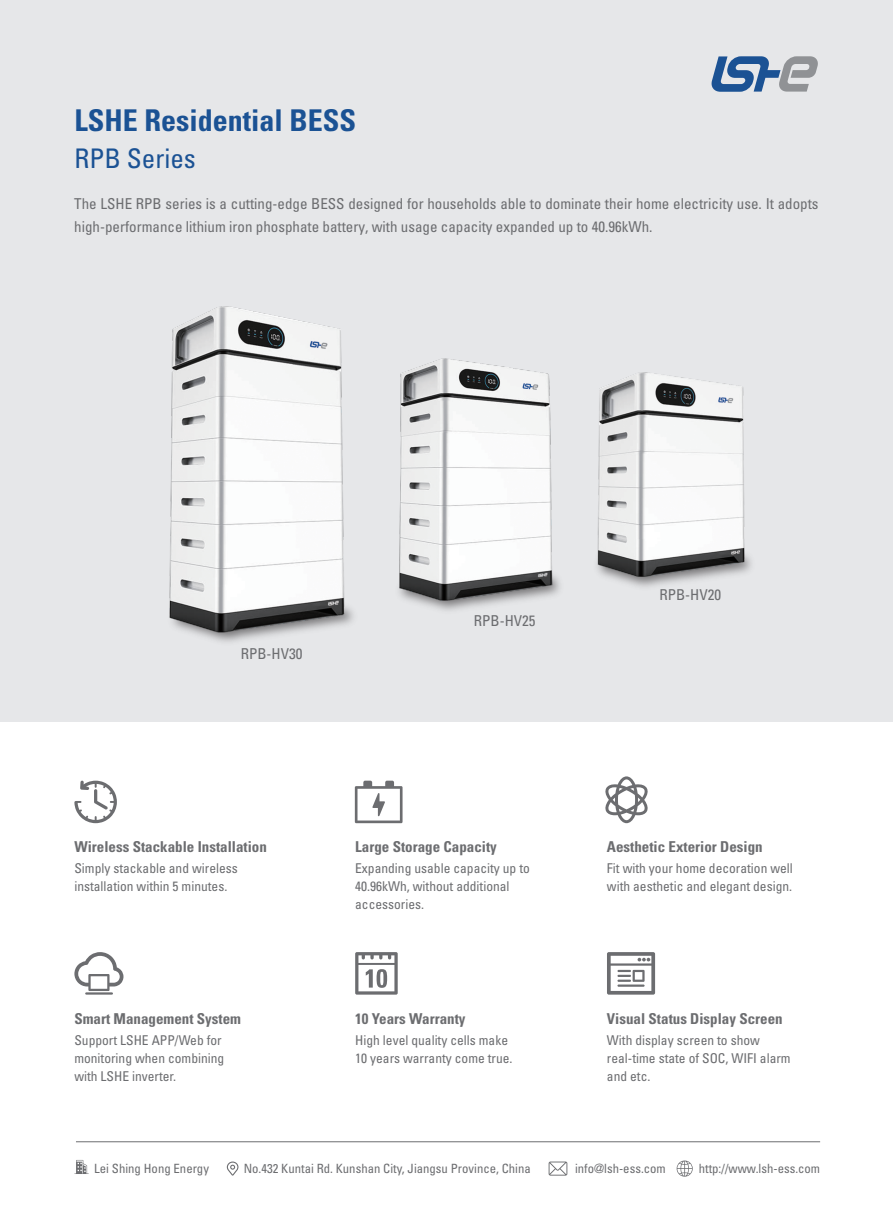
<style>
.page{position:relative;width:893px;height:1212px;background:#fff}
.page>*{position:absolute;margin:0;border:0;box-sizing:border-box;transform-origin:0 0}
.t1{font:700 condensed 30px "Univers LT Std";color:#1b5294}
.t2{font:condensed 27px "Univers LT Std";color:#1b5294}
.t3{font:condensed 15px/22.5px "Univers LT Std";color:#6c6d70}
.t4{font:700 condensed 15px "Univers LT Std";color:#6c6d70}
.t5{font:condensed 13.5px/18px "Univers LT Std";color:#6c6d70}
.t6{font:condensed 12.75px "Univers LT Std";color:#6c6d70}
</style>
<div class="page">
<div style="left:0;top:0;width:893px;height:721px;background:#e6e7e9"></div>
<svg style="left:227px;top:1161px;width:11px;height:15px"></svg>
<svg style="left:549px;top:1161px;width:18px;height:14px"></svg>
<svg style="left:677px;top:1160px;width:16px;height:16px"></svg>
<svg style="left:74px;top:1160px;width:15px;height:14px"></svg>
<svg style="left:711px;top:56px;width:107px;height:36px"></svg>
<hr style="left:76px;top:1141px;width:744px;height:1px;background:#6c6d70">
<img style="left:169px;top:306px;width:583px;height:336px">
<svg style="left:74px;top:781px;width:43px;height:42px"></svg>
<svg style="left:355px;top:952px;width:43px;height:42px"></svg>
<svg style="left:607px;top:952px;width:48px;height:42px"></svg>
<svg style="left:74px;top:952px;width:49px;height:42px"></svg>
<svg style="left:605px;top:776px;width:43px;height:47px"></svg>
<svg style="left:355px;top:781px;width:48px;height:42px"></svg>
<h1 class="t1" style="left:74px;top:102px;width:283px">LSHE Residential BESS</h1>
<h2 class="t2" style="left:74px;top:142px;width:123px">RPB Series</h2>
<p class="t3" style="left:74px;top:192px;width:746px">The LSHE RPB series is a cutting-edge BESS designed for households able to dominate their home electricity use. It adopts high-performance lithium iron phosphate battery, with usage capacity expanded up to 40.96kWh.</p>
<p class="t3" style="left:241px;top:642px;width:63px">RPB-HV30</p>
<p class="t3" style="left:474px;top:609px;width:63px">RPB-HV25</p>
<p class="t3" style="left:659px;top:583px;width:63px">RPB-HV20</p>
<p class="t4" style="left:74px;top:837px;width:194px">Wireless Stackable Installation</p>
<p class="t5" style="left:74px;top:859px;width:165px">Simply stackable and wireless installation within 5 minutes.</p>
<p class="t4" style="left:74px;top:1009px;width:168px">Smart Management System</p>
<p class="t5" style="left:74px;top:1031px;width:151px">Support LSHE APP/Web for monitoring when combining with LSHE inverter.</p>
<p class="t4" style="left:355px;top:837px;width:143px">Large Storage Capacity</p>
<p class="t5" style="left:355px;top:859px;width:176px">Expanding usable capacity up to<br>40.96kWh, without additional accessories.</p>
<p class="t4" style="left:355px;top:1009px;width:112px">10 Years Warranty</p>
<p class="t5" style="left:355px;top:1031px;width:159px">High level quality cells make<br>10 years warranty come true.</p>
<p class="t4" style="left:607px;top:837px;width:157px">Aesthetic Exterior Design</p>
<p class="t5" style="left:607px;top:859px;width:187px">Fit with your home decoration well with aesthetic and elegant design.</p>
<p class="t4" style="left:607px;top:1009px;width:177px">Visual Status Display Screen</p>
<p class="t5" style="left:607px;top:1031px;width:185px">With display screen to show real-time state of SOC, WIFI alarm and etc.</p>
<p class="t6" style="left:94px;top:1161px;width:116px">Lei Shing Hong Energy</p>
<p class="t6" style="left:244px;top:1161px;width:289px">No.432 Kuntai Rd. Kunshan City, Jiangsu Province, China</p>
<p class="t6" style="left:575px;top:1161px;width:92px">info@lsh-ess.com</p>
<p class="t6" style="left:699px;top:1161px;width:123px">http://www.lsh-ess.com</p>
</div>
